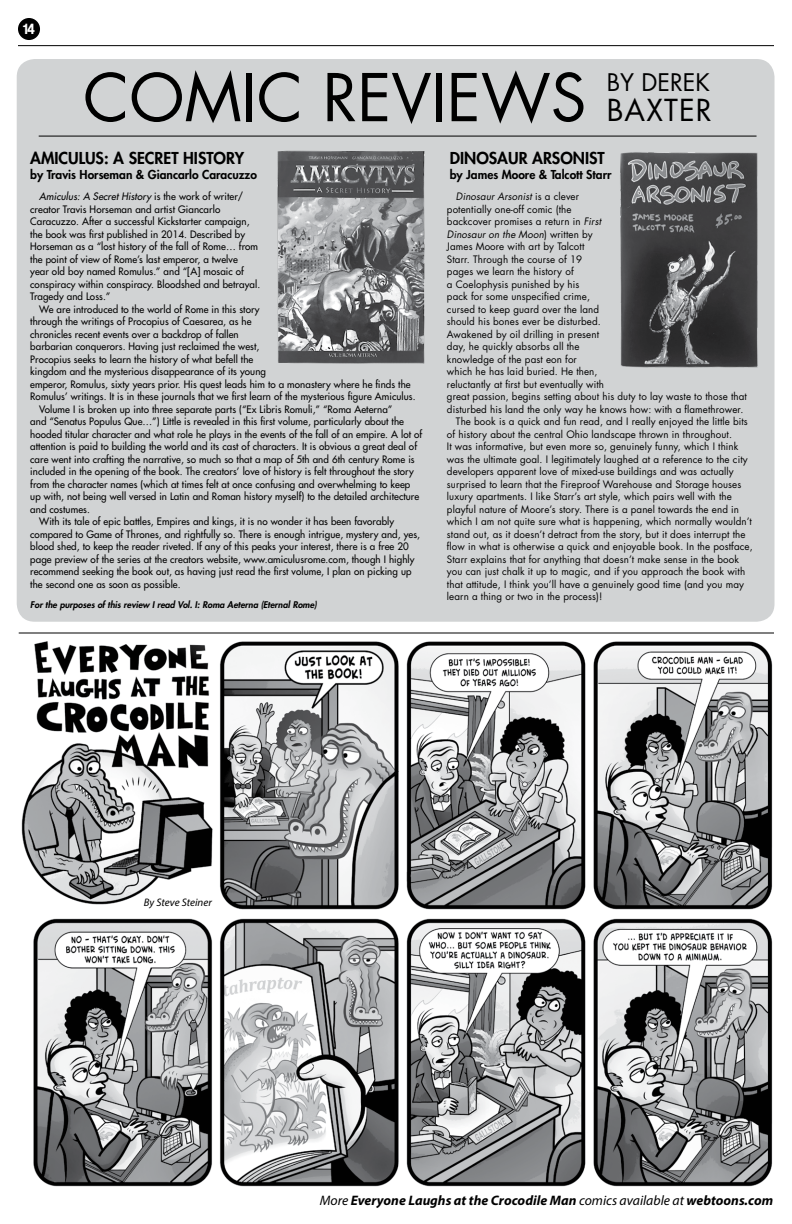
<style>
.page{position:relative;width:792px;height:1224px;background:#fff}
.page>*{position:absolute;margin:0;border:0;box-sizing:border-box;transform-origin:0 0}
.t1{font:64px "Futura";color:#000}
.t2{font:29.5px "Futura";letter-spacing:.04em;color:#000}
.t3{font:23.6px "Futura";color:#000}
.t4{font:800 16px "Futura";color:#000}
.t5{font:15.3px "Coolvetica Rg";color:#fff}
.t6{font:italic 700 13.8px "Myriad Pro";color:#000}
.t7{font:800 12px "Futura";color:#000}
.t8{font:italic 10.9px "Myriad Pro";color:#000}
.t9{font:10px/12.5px "Futura";letter-spacing:.01em;color:#000}
.t10{font:10px "Futura";letter-spacing:.01em;color:#000}
.t11{font:italic 10px "Futura";letter-spacing:.01em;color:#000}
.t12{font:italic 800 9px "Futura";color:#000}
.s1{font-style:italic}
.s2{font-style:normal}
.s3{font-weight:400}
</style>
<div class="page">
<div style="left:18px;top:18px;width:22px;height:22px;background:#000;border-radius:50%"></div>
<hr style="left:18px;top:45px;width:756px;height:1px;background:#000">
<img style="left:21px;top:641px;width:752px;height:269px">
<div style="left:17px;top:59px;width:758px;height:563px;background:#d1d3d4;border-radius:18px"></div>
<hr style="left:39px;top:136px;width:718px;height:1px;background:#000">
<img style="left:620px;top:152px;width:138px;height:216px">
<img style="left:277px;top:150px;width:148px;height:214px">
<hr style="left:19px;top:632px;width:755px;height:2px;background:#000">
<img style="left:33px;top:918px;width:740px;height:269px">
<h3 class="t5" style="left:23px;top:20px;width:13px">14</h3>
<h1 class="t1" style="left:83px;top:57px;width:505px">COMIC REVIEWS</h1>
<h3 class="t3" style="left:607px;top:67px;width:105px">BY DEREK</h3>
<h2 class="t2" style="left:607px;top:92px;width:107px">BAXTER</h2>
<h3 class="t4" style="left:30px;top:148px;width:215px">AMICULUS: A SECRET HISTORY</h3>
<p class="t7" style="left:30px;top:166px;width:228px">by Travis Horseman &amp; Giancarlo Caracuzzo</p>
<p class="t9" style="left:30px;top:190px;width:231px;text-indent:9px"><span class="s1">Amiculus: A Secret History</span> is the work of writer/ creator Travis Horseman and artist Giancarlo Caracuzzo. After a successful Kickstarter campaign, the book was first published in 2014. Described by Horseman as a “lost history of the fall of Rome… from the point of view of Rome’s last emperor, a twelve<br>year old boy named Romulus.” and “[A] mosaic of conspiracy within conspiracy. Bloodshed and betrayal.<br>Tragedy and Loss.”</p>
<p class="t9" style="left:39px;top:303px;width:222px">We are introduced to the world of Rome in this story</p>
<p class="t9" style="left:30px;top:315px;width:223px">through the writings of Procopius of Caesarea, as he</p>
<p class="t9" style="left:30px;top:328px;width:210px">chronicles recent events over a backdrop of fallen</p>
<p class="t9" style="left:30px;top:340px;width:231px">barbarian conquerors. Having just reclaimed the west,</p>
<p class="t9" style="left:30px;top:353px;width:225px">Procopius seeks to learn the history of what befell the</p>
<p class="t9" style="left:30px;top:365px;width:237px">kingdom and the mysterious disappearance of its young</p>
<p class="t9" style="left:30px;top:378px;width:382px">emperor, Romulus, sixty years prior. His quest leads him to a monastery where he finds the</p>
<p class="t9" style="left:30px;top:390px;width:387px">Romulus’ writings. It is in these journals that we first learn of the mysterious figure Amiculus.</p>
<p class="t9" style="left:39px;top:403px;width:355px">Volume I is broken up into three separate parts (“Ex Libris Romuli,” “Roma Aeterna”</p>
<p class="t9" style="left:30px;top:415px;width:375px">and “Senatus Populus Que…”) Little is revealed in this first volume, particularly about the</p>
<p class="t9" style="left:30px;top:428px;width:393px">hooded titular character and what role he plays in the events of the fall of an empire. A lot of</p>
<p class="t9" style="left:30px;top:440px;width:388px">attention is paid to building the world and its cast of characters. It is obvious a great deal of</p>
<p class="t9" style="left:30px;top:453px;width:386px">care went into crafting the narrative, so much so that a map of 5th and 6th century Rome is</p>
<p class="t9" style="left:30px;top:465px;width:385px">included in the opening of the book. The creators’ love of history is felt throughout the story</p>
<p class="t9" style="left:30px;top:478px;width:382px">from the character names (which at times felt at once confusing and overwhelming to keep</p>
<p class="t9" style="left:30px;top:490px;width:391px">up with, not being well versed in Latin and Roman history myself) to the detailed architecture</p>
<p class="t9" style="left:30px;top:503px;width:61px">and costumes.</p>
<p class="t9" style="left:39px;top:515px;width:357px">With its tale of epic battles, Empires and kings, it is no wonder it has been favorably</p>
<p class="t9" style="left:30px;top:528px;width:391px">compared to Game of Thrones, and rightfully so. There is enough intrigue, mystery and, yes,</p>
<p class="t9" style="left:30px;top:540px;width:380px">blood shed, to keep the reader riveted. If any of this peaks your interest, there is a free 20</p>
<p class="t9" style="left:30px;top:553px;width:386px">page preview of the series at the creators website, www.amiculusrome.com, though I highly</p>
<p class="t9" style="left:30px;top:565px;width:383px">recommend seeking the book out, as having just read the first volume, I plan on picking up</p>
<p class="t9" style="left:30px;top:578px;width:152px">the second one as soon as possible.</p>
<p class="t12" style="left:30px;top:599px;width:288px">For the purposes of this review I read Vol. I: Roma Aeterna (Eternal Rome)</p>
<h3 class="t4" style="left:450px;top:148px;width:156px">DINOSAUR ARSONIST</h3>
<p class="t7" style="left:450px;top:166px;width:163px">by James Moore &amp; Talcott Starr</p>
<p class="t11" style="left:456px;top:190px;width:125px">Dinosaur Arsonist <span class="s2">is a clever</span></p>
<p class="t10" style="left:447px;top:203px;width:126px">potentially one-off comic (the</p>
<p class="t10" style="left:447px;top:215px;width:156px">backcover promises a return in <span class="s1">First</span></p>
<p class="t11" style="left:447px;top:228px;width:147px">Dinosaur on the Moon<span class="s2">) written by</span></p>
<p class="t10" style="left:447px;top:240px;width:139px">James Moore with art by Talcott</p>
<p class="t10" style="left:447px;top:253px;width:137px">Starr. Through the course of 19</p>
<p class="t10" style="left:447px;top:265px;width:128px">pages we learn the history of</p>
<p class="t10" style="left:447px;top:278px;width:134px">a Coelophysis punished by his</p>
<p class="t10" style="left:447px;top:290px;width:145px">pack for some unspecified crime,</p>
<p class="t10" style="left:447px;top:303px;width:154px">cursed to keep guard over the land</p>
<p class="t10" style="left:447px;top:315px;width:155px">should his bones ever be disturbed.</p>
<p class="t10" style="left:447px;top:328px;width:154px">Awakened by oil drilling in present</p>
<p class="t10" style="left:447px;top:340px;width:134px">day, he quickly absorbs all the</p>
<p class="t10" style="left:447px;top:353px;width:131px">knowledge of the past eon for</p>
<p class="t10" style="left:447px;top:365px;width:152px">which he has laid buried. He then,</p>
<p class="t10" style="left:447px;top:378px;width:159px">reluctantly at first but eventually with</p>
<p class="t10" style="left:447px;top:390px;width:301px">great passion, begins setting about his duty to lay waste to those that</p>
<p class="t10" style="left:447px;top:403px;width:298px">disturbed his land the only way he knows how: with a flamethrower.</p>
<p class="t10" style="left:456px;top:415px;width:293px">The book is a quick and fun read, and I really enjoyed the little bits</p>
<p class="t10" style="left:447px;top:428px;width:287px">of history about the central Ohio landscape thrown in throughout.</p>
<p class="t10" style="left:447px;top:440px;width:293px">It was informative, but even more so, genuinely funny, which I think</p>
<p class="t10" style="left:447px;top:453px;width:302px">was the ultimate goal. I legitimately laughed at a reference to the city</p>
<p class="t10" style="left:447px;top:465px;width:288px">developers apparent love of mixed-use buildings and was actually</p>
<p class="t10" style="left:447px;top:478px;width:296px">surprised to learn that the Fireproof Warehouse and Storage houses</p>
<p class="t10" style="left:447px;top:490px;width:286px">luxury apartments. I like Starr’s art style, which pairs well with the</p>
<p class="t10" style="left:447px;top:503px;width:294px">playful nature of Moore’s story. There is a panel towards the end in</p>
<p class="t10" style="left:447px;top:515px;width:306px">which I am not quite sure what is happening, which normally wouldn’t</p>
<p class="t10" style="left:447px;top:528px;width:300px">stand out, as it doesn’t detract from the story, but it does interrupt the</p>
<p class="t10" style="left:447px;top:540px;width:307px">flow in what is otherwise a quick and enjoyable book. In the postface,</p>
<p class="t10" style="left:447px;top:553px;width:294px">Starr explains that for anything that doesn’t make sense in the book</p>
<p class="t10" style="left:447px;top:565px;width:300px">you can just chalk it up to magic, and if you approach the book with</p>
<p class="t10" style="left:447px;top:578px;width:299px">that attitude, I think you’ll have a genuinely good time (and you may</p>
<p class="t10" style="left:447px;top:590px;width:157px">learn a thing or two in the process)!</p>
<p class="t8" style="left:144px;top:896px;width:69px">By Steve Steiner</p>
<h3 class="t6" style="left:320px;top:1191px;width:455px"><span class="s3">More</span> Everyone Laughs at the Crocodile Man <span class="s3">comics available at</span> webtoons.com</h3>
</div>
